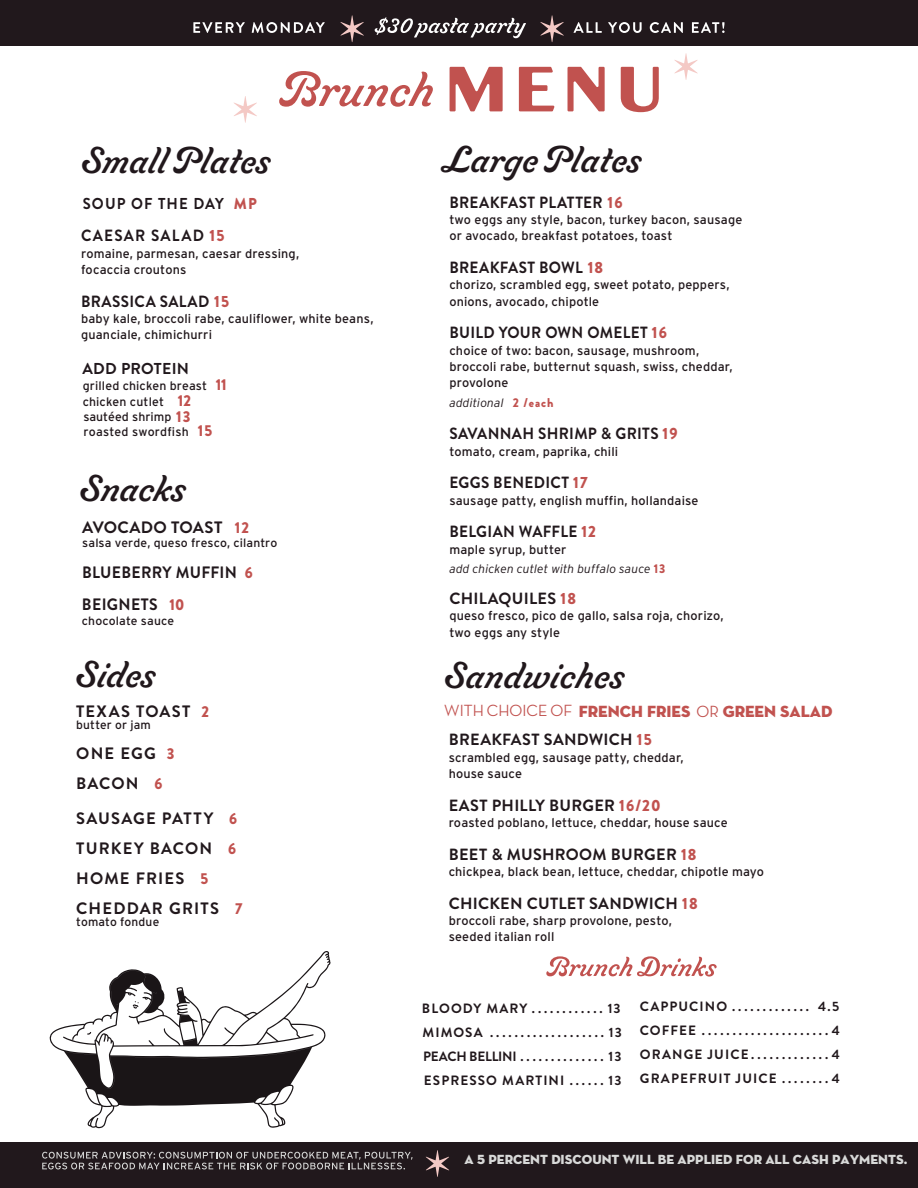
<style>
.page{position:relative;width:918px;height:1188px;background:#fff}
.page>*{position:absolute;margin:0;border:0;box-sizing:border-box;transform-origin:0 0}
.t1{font:36.6px "Livermore Script ATF";letter-spacing:-.005em;color:#21181c}
.t2{font:700 16.5px/29.8px "Brandon Grotesque";letter-spacing:.06em;color:#21181c}
.t3{font:16.5px "Neutra Disp Titling";color:#c1524f}
.t4{font:700 16.5px/32.4px "Brandon Grotesque";letter-spacing:.02em;color:#21181c;scale:.96 1}
.t5{font:700 16.5px "Brandon Grotesque";letter-spacing:.02em;color:#21181c}
.t6{font:700 16.5px "Brandon Grotesque";letter-spacing:.08em;color:#21181c}
.t7{font:700 16.2px "Brandon Grotesque";letter-spacing:.02em;color:#21181c;scale:.94 1}
.t8{font:700 16.2px "Brandon Grotesque";letter-spacing:.02em;color:#21181c}
.t9{font:700 16.2px "Brandon Grotesque";letter-spacing:.08em;color:#21181c;scale:.94 1}
.t10{font:700 15.75px "Brandon Grotesque";letter-spacing:.075em;color:#21181c;scale:.94 1}
.t11{font:700 15.75px "Brandon Grotesque";letter-spacing:.02em;color:#21181c}
.t12{font:700 13.5px/24px "Brandon Grotesque";letter-spacing:.08em;color:#21181c;text-align:justify}
.t13{font:13.5px "Neutra Disp Titling";color:#d8d9d8}
.t14{font:12.6px/16.4px "Interstate";letter-spacing:.01em;color:#21181c}
.t15{font:12.3px/15.5px "Interstate";letter-spacing:.01em;color:#21181c}
.t16{font:12px "Interstate";letter-spacing:.01em;color:#21181c}
.t17{font:italic 300 12px "Interstate";letter-spacing:.01em;color:#21181c}
.s1{font-weight:900;color:#c1524f}
.s2{font-family:"Brandon Grotesque";font-weight:900;font-size:15.75px;color:#c1524f}
.s3{font-weight:900;font-size:15.75px;color:#c1524f}
.s4{font-family:"Brandon Grotesque";font-weight:900;font-style:normal;font-size:12.75px;color:#c1524f}
.s5{font-family:"Neutra Disp";font-weight:500}
</style>
<div class="page">
<div style="left:0;top:0;width:918px;height:45px;background:#21181c"></div>
<div style="left:0;top:1143px;width:918px;height:45px;background:#21181c"></div>
<svg style="left:193px;top:22px;width:52px;height:11px"></svg>
<svg style="left:252px;top:22px;width:73px;height:11px"></svg>
<svg style="left:375px;top:17px;width:151px;height:21px"></svg>
<svg style="left:574px;top:22px;width:28px;height:11px"></svg>
<svg style="left:608px;top:22px;width:34px;height:11px"></svg>
<svg style="left:650px;top:22px;width:33px;height:11px"></svg>
<svg style="left:692px;top:22px;width:33px;height:11px"></svg>
<svg style="left:42px;top:1152px;width:371px;height:17px"></svg>
<svg style="left:450px;top:67px;width:53px;height:44px"></svg>
<svg style="left:519px;top:67px;width:36px;height:44px"></svg>
<svg style="left:568px;top:67px;width:37px;height:44px"></svg>
<svg style="left:621px;top:67px;width:38px;height:45px"></svg>
<svg style="left:279px;top:71px;width:154px;height:36px"></svg>
<svg style="left:340px;top:15px;width:24px;height:27px"></svg>
<svg style="left:540px;top:15px;width:24px;height:27px"></svg>
<svg style="left:426px;top:1150px;width:23px;height:27px"></svg>
<svg style="left:50px;top:951px;width:281px;height:177px"></svg>
<svg style="left:546px;top:956px;width:171px;height:21px"></svg>
<svg style="left:234px;top:96px;width:23px;height:27px"></svg>
<svg style="left:674px;top:53px;width:24px;height:27px"></svg>
<h1 class="t1" style="left:82px;top:135px;width:190px">Small Plates</h1>
<p class="t10" style="left:83px;top:193px;width:187px">SOUP OF THE DAY <span class="s1">MP</span></p>
<p class="t9" style="left:81px;top:224px;width:154px">CAESAR SALAD <span class="s1">15</span></p>
<p class="t14" style="left:81px;top:245px;width:220px">romaine, parmesan, caesar dressing, focaccia croutons</p>
<p class="t7" style="left:81px;top:290px;width:159px">BRASSICA SALAD <span class="s1">15</span></p>
<p class="t14" style="left:81px;top:310px;width:294px">baby kale, broccoli rabe, cauliflower, white beans, guanciale, chimichurri</p>
<p class="t11" style="left:82px;top:357px;width:108px">ADD PROTEIN</p>
<p class="t15" style="left:83px;top:378px;width:146px">grilled chicken breast <span class="s2">11 </span>chicken cutlet <span class="s2">12 </span>sautéed shrimp <span class="s2">13 </span>roasted swordfish <span class="s2">15</span></p>
<h1 class="t1" style="left:80px;top:463px;width:107px">Snacks</h1>
<h2 class="t5" style="left:82px;top:516px;width:168px">AVOCADO TOAST <span class="s3">12</span></h2>
<p class="t16" style="left:82px;top:536px;width:197px">salsa verde, queso fresco, cilantro</p>
<h2 class="t4" style="left:82px;top:556px;width:179px">BLUEBERRY MUFFIN <span class="s3">6<br></span>BEIGNETS <span class="s3">10</span></h2>
<p class="t16" style="left:82px;top:614px;width:94px">chocolate sauce</p>
<h1 class="t1" style="left:76px;top:649px;width:81px">Sides</h1>
<h2 class="t6" style="left:76px;top:700px;width:134px">TEXAS TOAST <span class="s3">2</span></h2>
<p class="t16" style="left:76px;top:718px;width:76px">butter or jam</p>
<h2 class="t2" style="left:76px;top:738px;width:100px">ONE EGG <span class="s3">3<br></span>BACON <span class="s3">6</span></h2>
<h2 class="t2" style="left:76px;top:804px;width:168px">SAUSAGE PATTY <span class="s3">6<br></span>TURKEY BACON <span class="s3">6<br></span>HOME FRIES <span class="s3">5<br></span>CHEDDAR GRITS <span class="s3">7</span></h2>
<p class="t16" style="left:76px;top:915px;width:85px">tomato fondue</p>
<h1 class="t1" style="left:445px;top:134px;width:198px">Large Plates</h1>
<p class="t7" style="left:449px;top:191px;width:186px">BREAKFAST PLATTER <span class="s1">16</span></p>
<p class="t14" style="left:449px;top:211px;width:295px">two eggs any style, bacon, turkey bacon, sausage or avocado, breakfast potatoes, toast</p>
<p class="t7" style="left:449px;top:256px;width:165px">BREAKFAST BOWL <span class="s1">18</span></p>
<p class="t14" style="left:449px;top:276px;width:282px">chorizo, scrambled egg, sweet potato, peppers, onions, avocado, chipotle</p>
<p class="t7" style="left:449px;top:321px;width:233px">BUILD YOUR OWN OMELET <span class="s1">16</span></p>
<p class="t14" style="left:449px;top:342px;width:285px">choice of two: bacon, sausage, mushroom, broccoli rabe, butternut squash, swiss, cheddar, provolone</p>
<p class="t17" style="left:449px;top:396px;width:106px">additional <span class="s4">2 /each</span></p>
<p class="t7" style="left:449px;top:422px;width:244px">SAVANNAH SHRIMP &amp; GRITS <span class="s1">19</span></p>
<p class="t14" style="left:449px;top:443px;width:170px">tomato, cream, paprika, chili</p>
<p class="t7" style="left:449px;top:471px;width:149px">EGGS BENEDICT <span class="s1">17</span></p>
<p class="t14" style="left:449px;top:492px;width:251px">sausage patty, english muffin, hollandaise</p>
<p class="t7" style="left:449px;top:520px;width:157px">BELGIAN WAFFLE <span class="s1">12</span></p>
<p class="t14" style="left:449px;top:541px;width:119px">maple syrup, butter</p>
<p class="t17" style="left:449px;top:562px;width:218px">add chicken cutlet with buffalo sauce <span class="s4">13</span></p>
<p class="t8" style="left:449px;top:587px;width:128px">CHILAQUILES <span class="s1">18</span></p>
<p class="t14" style="left:449px;top:607px;width:276px">queso fresco, pico de gallo, salsa roja, chorizo, two eggs any style</p>
<h1 class="t1" style="left:445px;top:650px;width:181px">Sandwiches</h1>
<h2 class="t3" style="left:444px;top:701px;width:390px"><span class="s5">WITH CHOICE OF</span> FRENCH FRIES <span class="s5">OR</span> GREEN SALAD</h2>
<p class="t8" style="left:449px;top:728px;width:205px">BREAKFAST SANDWICH <span class="s1">15</span></p>
<p class="t14" style="left:449px;top:749px;width:237px">scrambled egg, sausage patty, cheddar, house sauce</p>
<p class="t8" style="left:449px;top:794px;width:214px">EAST PHILLY BURGER <span class="s1">16/20</span></p>
<p class="t14" style="left:449px;top:814px;width:281px">roasted poblano, lettuce, cheddar, house sauce</p>
<p class="t8" style="left:449px;top:843px;width:249px">BEET &amp; MUSHROOM BURGER <span class="s1">18</span></p>
<p class="t14" style="left:449px;top:863px;width:317px">chickpea, black bean, lettuce, cheddar, chipotle mayo</p>
<p class="t8" style="left:449px;top:892px;width:251px">CHICKEN CUTLET SANDWICH <span class="s1">18</span></p>
<p class="t14" style="left:449px;top:912px;width:225px">broccoli rabe, sharp provolone, pesto, seeded italian roll</p>
<p class="t12" style="left:422px;top:996px;width:202px">BLOODY MARY . . . . . . . . . . . . 13<br>MIMOSA . . . . . . . . . . . . . . . . . . . 13<br>PEACH BELLINI . . . . . . . . . . . . . . 13<br>ESPRESSO MARTINI . . . . . . 13</p>
<p class="t12" style="left:640px;top:994px;width:202px">CAPPUCINO . . . . . . . . . . . . . 4.5<br>COFFEE . . . . . . . . . . . . . . . . . . . . . 4<br>ORANGE JUICE . . . . . . . . . . . . . 4<br>GRAPEFRUIT JUICE . . . . . . . . 4</p>
<p class="t13" style="left:465px;top:1151px;width:444px">A 5 PERCENT DISCOUNT WILL BE APPLIED FOR ALL CASH PAYMENTS.</p>
</div>
